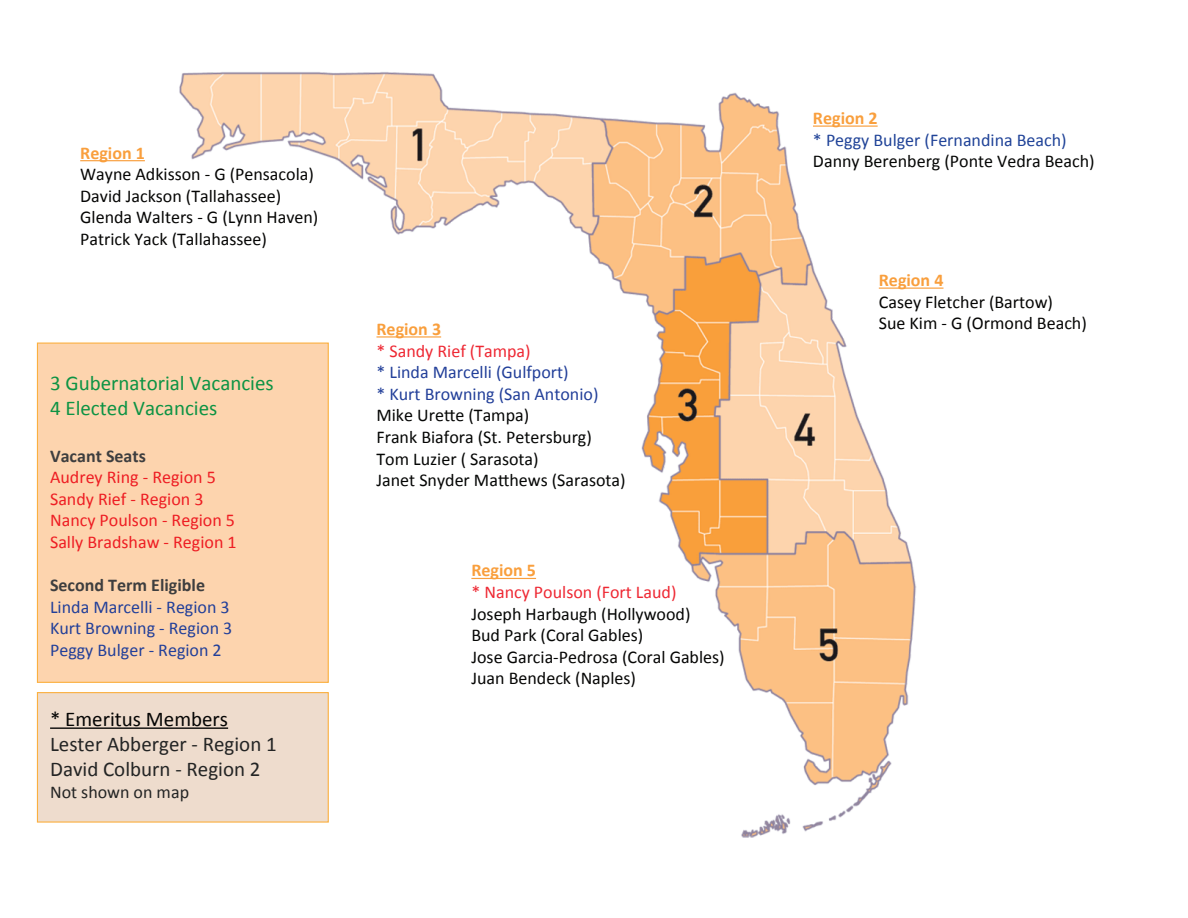
<style>
.page{position:relative;width:1188px;height:918px;background:#fff}
.page>*{position:absolute;margin:0;border:0;box-sizing:border-box;transform-origin:0 0}
.t1{font:21px/25.2px "Calibri";color:#232424}
.t2{font:21px/25.2px "Calibri";color:#0d9344}
.t3{font:21px "Calibri";color:#050504}
.t4{font:18px/21.6px "Calibri";color:#050504}
.t5{font:18px/21.6px "Calibri";color:#050605}
.t6{font:18px/21.6px "Calibri";color:#223f99}
.t7{font:18px/21.6px "Calibri";color:#ee1d23}
.t8{font:18px "Calibri";color:#ee2833}
.t9{font:700 18px "Calibri";color:#f99f3d}
.t10{font:18px "Calibri";color:#204398}
.t11{font:700 18px "Calibri";color:#3e3e3f}
.t12{font:18px "Calibri";color:#232424}
</style>
<div class="page">
<img style="left:36px;top:72px;width:908px;height:766px">
<hr style="left:80px;top:160px;width:65px;height:1px;background:#f99f3d">
<hr style="left:376px;top:336px;width:65px;height:2px;background:#f99f3d">
<hr style="left:471px;top:578px;width:65px;height:1px;background:#f99f3d">
<hr style="left:813px;top:126px;width:65px;height:1px;background:#f99f3d">
<hr style="left:879px;top:288px;width:64px;height:1px;background:#f99f3d">
<div style="left:37px;top:692px;width:292px;height:131px;background:#eedccd;border:1px solid #fbb03f"></div>
<div style="left:37px;top:343px;width:292px;height:340px;background:#fdd4ae;border:1px solid #fbb03f"></div>
<hr style="left:50px;top:727px;width:178px;height:2px;background:#050504">
<p class="t9" style="left:80px;top:141px;width:66px">Region 1</p>
<p class="t4" style="left:80px;top:164px;width:240px">Wayne Adkisson - G (Pensacola)<br>David Jackson (Tallahassee)<br>Glenda Walters - G (Lynn Haven)<br>Patrick Yack (Tallahassee)</p>
<p class="t2" style="left:50px;top:370px;width:225px">3 Gubernatorial Vacancies<br>4 Elected Vacancies</p>
<p class="t11" style="left:50px;top:444px;width:97px">Vacant Seats</p>
<p class="t7" style="left:50px;top:467px;width:188px">Audrey Ring - Region 5<br>Sandy Rief - Region 3<br>Nancy Poulson - Region 5<br>Sally Bradshaw - Region 1</p>
<p class="t11" style="left:50px;top:574px;width:156px">Second Term Eligible</p>
<p class="t6" style="left:50px;top:596px;width:184px">Linda Marcelli - Region 3<br>Kurt Browning - Region 3<br>Peggy Bulger - Region 2</p>
<p class="t3" style="left:50px;top:706px;width:180px">* Emeritus Members</p>
<p class="t1" style="left:50px;top:731px;width:228px">Lester Abberger - Region 1<br>David Colburn - Region 2</p>
<p class="t12" style="left:50px;top:780px;width:141px">Not shown on map</p>
<p class="t9" style="left:376px;top:317px;width:66px">Region 3</p>
<p class="t8" style="left:376px;top:339px;width:156px">* Sandy Rief (Tampa)</p>
<p class="t6" style="left:376px;top:361px;width:223px">* Linda Marcelli (Gulfport)<br>* Kurt Browning (San Antonio)</p>
<p class="t5" style="left:376px;top:405px;width:251px">Mike Urette (Tampa)<br>Frank Biafora (St. Petersburg)<br>Tom Luzier ( Sarasota)<br>Janet Snyder Matthews (Sarasota)</p>
<p class="t9" style="left:471px;top:559px;width:66px">Region 5</p>
<p class="t8" style="left:471px;top:581px;width:207px">* Nancy Poulson (Fort Laud)</p>
<p class="t5" style="left:471px;top:603px;width:221px">Joseph Harbaugh (Hollywood)<br>Bud Park (Coral Gables)</p>
<p class="t4" style="left:471px;top:646px;width:255px">Jose Garcia-Pedrosa (Coral Gables)<br>Juan Bendeck (Naples)</p>
<p class="t9" style="left:813px;top:107px;width:66px">Region 2</p>
<p class="t10" style="left:813px;top:128px;width:255px">* Peggy Bulger (Fernandina Beach)</p>
<p class="t5" style="left:813px;top:151px;width:283px">Danny Berenberg (Ponte Vedra Beach)</p>
<p class="t9" style="left:879px;top:269px;width:66px">Region 4</p>
<p class="t4" style="left:879px;top:291px;width:210px">Casey Fletcher (Bartow)<br>Sue Kim - G (Ormond Beach)</p>
</div>
